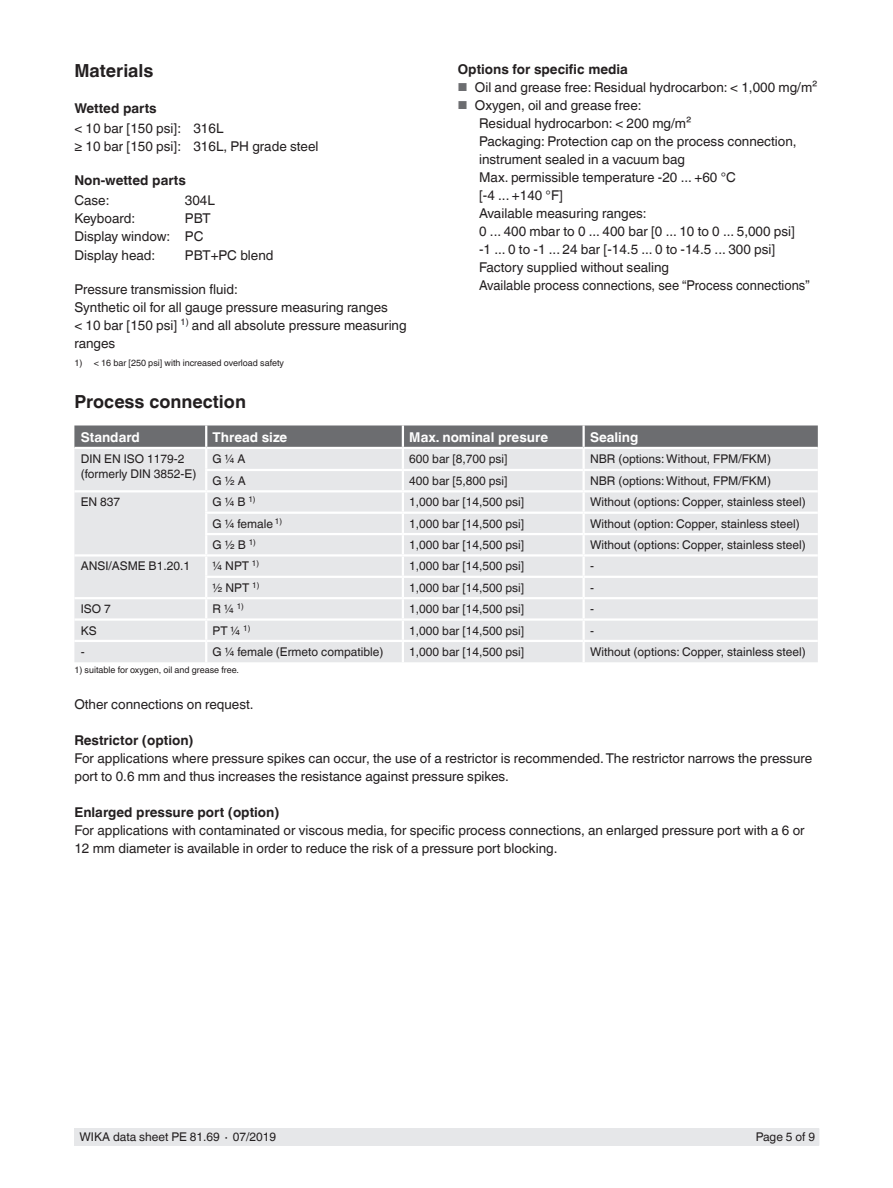
<style>
.page{position:relative;width:893px;height:1188px;background:#fff}
.page>*{position:absolute;margin:0;border:0;box-sizing:border-box;transform-origin:0 0}
.t1{font:700 18px "Helvetica World";color:#231f20}
.t2{font:13.5px/18px "Helvetica World";color:#231f20}
.t3{font:700 13.5px "Helvetica World";color:#231f20}
.t4{font:700 13.5px "Helvetica World";color:#fff}
.t5{font:12px/15px "Helvetica World";color:#231f20}
.t6{font:9px "Helvetica World";color:#231f20}
.s1{font-size:11.55px;color:#6c6d70}
</style>
<div class="page">
<div style="left:75px;top:1128px;width:744px;height:17px;background:#e6e7e9"></div>
<div style="left:74px;top:426px;width:744px;height:21px;background:#6c6d70"></div>
<div style="left:74px;top:449px;width:744px;height:213px;background:#e6e7e9"></div>
<hr style="left:205px;top:426px;width:2px;height:21px;background:#fff">
<hr style="left:402px;top:426px;width:2px;height:21px;background:#fff">
<hr style="left:582px;top:426px;width:3px;height:21px;background:#fff">
<hr style="left:205px;top:449px;width:2px;height:20px;background:#fff">
<hr style="left:402px;top:449px;width:2px;height:20px;background:#fff">
<hr style="left:582px;top:449px;width:3px;height:20px;background:#fff">
<hr style="left:205px;top:469px;width:198px;height:2px;background:#fff">
<svg style="left:205px;top:471px;width:2px;height:19px"></svg>
<hr style="left:403px;top:469px;width:181px;height:2px;background:#fff">
<svg style="left:402px;top:471px;width:2px;height:19px"></svg>
<hr style="left:584px;top:469px;width:234px;height:2px;background:#fff">
<hr style="left:582px;top:471px;width:3px;height:19px;background:#fff">
<hr style="left:206px;top:490px;width:197px;height:2px;background:#fff">
<hr style="left:584px;top:490px;width:234px;height:2px;background:#fff">
<hr style="left:403px;top:490px;width:181px;height:2px;background:#fff">
<hr style="left:402px;top:492px;width:2px;height:20px;background:#fff">
<hr style="left:582px;top:492px;width:3px;height:20px;background:#fff">
<hr style="left:205px;top:512px;width:198px;height:2px;background:#fff">
<hr style="left:403px;top:512px;width:181px;height:2px;background:#fff">
<hr style="left:584px;top:512px;width:234px;height:2px;background:#fff">
<hr style="left:582px;top:514px;width:3px;height:19px;background:#fff">
<hr style="left:205px;top:533px;width:198px;height:2px;background:#fff">
<hr style="left:403px;top:533px;width:181px;height:2px;background:#fff">
<hr style="left:584px;top:533px;width:234px;height:2px;background:#fff">
<hr style="left:582px;top:535px;width:3px;height:19px;background:#fff">
<hr style="left:206px;top:554px;width:197px;height:3px;background:#fff">
<hr style="left:403px;top:554px;width:181px;height:3px;background:#fff">
<hr style="left:584px;top:554px;width:234px;height:3px;background:#fff">
<hr style="left:582px;top:557px;width:3px;height:19px;background:#fff">
<hr style="left:205px;top:576px;width:198px;height:2px;background:#fff">
<hr style="left:403px;top:576px;width:181px;height:2px;background:#fff">
<hr style="left:584px;top:576px;width:234px;height:2px;background:#fff">
<hr style="left:582px;top:578px;width:3px;height:19px;background:#fff">
<hr style="left:206px;top:597px;width:197px;height:2px;background:#fff">
<hr style="left:403px;top:597px;width:181px;height:2px;background:#fff">
<hr style="left:584px;top:597px;width:234px;height:2px;background:#fff">
<hr style="left:582px;top:599px;width:3px;height:19px;background:#fff">
<hr style="left:74px;top:618px;width:132px;height:3px;background:#fff">
<hr style="left:206px;top:618px;width:197px;height:3px;background:#fff">
<hr style="left:403px;top:618px;width:181px;height:3px;background:#fff">
<svg style="left:402px;top:514px;width:2px;height:126px"></svg>
<hr style="left:584px;top:618px;width:234px;height:3px;background:#fff">
<hr style="left:582px;top:621px;width:3px;height:19px;background:#fff">
<hr style="left:74px;top:640px;width:132px;height:2px;background:#fff">
<hr style="left:206px;top:640px;width:197px;height:2px;background:#fff">
<hr style="left:205px;top:642px;width:2px;height:20px;background:#fff">
<hr style="left:403px;top:640px;width:181px;height:2px;background:#fff">
<hr style="left:402px;top:642px;width:2px;height:20px;background:#fff">
<hr style="left:584px;top:640px;width:234px;height:2px;background:#fff">
<hr style="left:582px;top:642px;width:3px;height:20px;background:#fff">
<hr style="left:74px;top:490px;width:132px;height:2px;background:#fff">
<hr style="left:205px;top:492px;width:2px;height:20px;background:#fff">
<hr style="left:74px;top:554px;width:132px;height:3px;background:#fff">
<svg style="left:205px;top:514px;width:2px;height:126px"></svg>
<hr style="left:74px;top:597px;width:132px;height:2px;background:#fff">
<h1 class="t1" style="left:74px;top:60px;width:81px">Materials</h1>
<p class="t3" style="left:74px;top:100px;width:84px">Wetted parts</p>
<p class="t2" style="left:74px;top:119px;width:246px">&lt; 10 bar [150 psi]: 316L<br>≥ 10 bar [150 psi]: 316L, PH grade steel</p>
<p class="t3" style="left:74px;top:173px;width:113px">Non-wetted parts</p>
<p class="t2" style="left:74px;top:191px;width:37px">Case:</p>
<p class="t2" style="left:185px;top:191px;width:32px">304L</p>
<p class="t2" style="left:74px;top:210px;width:62px">Keyboard:</p>
<p class="t2" style="left:74px;top:209px;width:138px;text-indent:111px">PBT<br>Display window: PC<br>Display head:</p>
<p class="t2" style="left:185px;top:246px;width:90px">PBT+PC blend</p>
<p class="t2" style="left:74px;top:280px;width:334px">Pressure transmission fluid:<br>Synthetic oil for all gauge pressure measuring ranges<br>&lt; 10 bar [150 psi] <sup>1)</sup> and all absolute pressure measuring ranges</p>
<p class="t6" style="left:74px;top:357px;width:211px">1) &lt; 16 bar [250 psi] with increased overload safety</p>
<p class="t3" style="left:458px;top:62px;width:172px">Options for specific media</p>
<p class="t2" style="left:458px;top:79px;width:361px"><span class="s1">■</span> Oil and grease free: Residual hydrocarbon: &lt; 1,000 mg/m²</p>
<p class="t2" style="left:479px;top:97px;width:332px;text-indent:-21px"><span class="s1">■</span> Oxygen, oil and grease free:<br>Residual hydrocarbon: &lt; 200 mg/m²<br>Packaging: Protection cap on the process connection, instrument sealed in a vacuum bag<br>Max. permissible temperature -20 ... +60 °C<br>[-4 ... +140 °F]<br>Available measuring ranges:<br>0 ... 400 mbar to 0 ... 400 bar [0 ... 10 to 0 ... 5,000 psi] -1 ... 0 to -1 ... 24 bar [-14.5 ... 0 to -14.5 ... 300 psi] Factory supplied without sealing<br>Available process connections, see “Process connections”</p>
<h1 class="t1" style="left:74px;top:391px;width:173px">Process connection</h1>
<p class="t4" style="left:81px;top:429px;width:61px">Standard</p>
<p class="t4" style="left:213px;top:429px;width:76px">Thread size</p>
<p class="t4" style="left:409px;top:429px;width:140px">Max. nominal presure</p>
<p class="t4" style="left:590px;top:429px;width:50px">Sealing</p>
<p class="t5" style="left:81px;top:451px;width:117px">DIN EN ISO 1179-2 (formerly DIN 3852-E)</p>
<p class="t5" style="left:213px;top:451px;width:34px">G ¼ A</p>
<p class="t5" style="left:409px;top:451px;width:100px">600 bar [8,700 psi]</p>
<p class="t5" style="left:590px;top:451px;width:183px">NBR (options: Without, FPM/FKM)</p>
<p class="t5" style="left:213px;top:473px;width:35px">G ½ A</p>
<p class="t5" style="left:409px;top:473px;width:100px">400 bar [5,800 psi]</p>
<p class="t5" style="left:590px;top:473px;width:183px">NBR (options: Without, FPM/FKM)</p>
<p class="t5" style="left:81px;top:495px;width:41px">EN 837</p>
<p class="t5" style="left:213px;top:495px;width:44px">G ¼ B <sup>1)</sup></p>
<p class="t5" style="left:409px;top:495px;width:116px">1,000 bar [14,500 psi]</p>
<p class="t5" style="left:590px;top:495px;width:217px">Without (options: Copper, stainless steel)</p>
<p class="t5" style="left:213px;top:516px;width:71px">G ¼ female <sup>1)</sup></p>
<p class="t5" style="left:409px;top:516px;width:116px">1,000 bar [14,500 psi]</p>
<p class="t5" style="left:590px;top:516px;width:211px">Without (option: Copper, stainless steel)</p>
<p class="t5" style="left:213px;top:537px;width:45px">G ½ B <sup>1)</sup></p>
<p class="t5" style="left:409px;top:537px;width:116px">1,000 bar [14,500 psi]</p>
<p class="t5" style="left:590px;top:537px;width:217px">Without (options: Copper, stainless steel)</p>
<p class="t5" style="left:81px;top:559px;width:111px">ANSI/ASME B1.20.1</p>
<p class="t5" style="left:213px;top:559px;width:48px">¼ NPT <sup>1)</sup></p>
<p class="t5" style="left:409px;top:559px;width:116px">1,000 bar [14,500 psi]</p>
<p class="t5" style="left:590px;top:559px;width:5px">-</p>
<p class="t5" style="left:213px;top:580px;width:48px">½ NPT <sup>1)</sup></p>
<p class="t5" style="left:409px;top:580px;width:116px">1,000 bar [14,500 psi]</p>
<p class="t5" style="left:590px;top:580px;width:5px">-</p>
<p class="t5" style="left:81px;top:602px;width:31px">ISO 7</p>
<p class="t5" style="left:213px;top:602px;width:33px">R ¼ <sup>1)</sup></p>
<p class="t5" style="left:409px;top:602px;width:116px">1,000 bar [14,500 psi]</p>
<p class="t5" style="left:590px;top:602px;width:5px">-</p>
<p class="t5" style="left:81px;top:623px;width:17px">KS</p>
<p class="t5" style="left:213px;top:623px;width:39px">PT ¼ <sup>1)</sup></p>
<p class="t5" style="left:409px;top:623px;width:116px">1,000 bar [14,500 psi]</p>
<p class="t5" style="left:590px;top:623px;width:5px">-</p>
<p class="t5" style="left:81px;top:644px;width:5px">-</p>
<p class="t5" style="left:213px;top:644px;width:172px">G ¼ female (Ermeto compatible)</p>
<p class="t5" style="left:409px;top:644px;width:116px">1,000 bar [14,500 psi]</p>
<p class="t5" style="left:590px;top:644px;width:217px">Without (options: Copper, stainless steel)</p>
<p class="t6" style="left:74px;top:664px;width:166px">1) suitable for oxygen, oil and grease free.</p>
<p class="t2" style="left:74px;top:695px;width:181px">Other connections on request.</p>
<p class="t3" style="left:74px;top:732px;width:121px">Restrictor (option)</p>
<p class="t2" style="left:74px;top:749px;width:739px">For applications where pressure spikes can occur, the use of a restrictor is recommended. The restrictor narrows the pressure port to 0.6 mm and thus increases the resistance against pressure spikes.</p>
<p class="t3" style="left:74px;top:804px;width:207px">Enlarged pressure port (option)</p>
<p class="t2" style="left:74px;top:821px;width:732px">For applications with contaminated or viscous media, for specific process connections, an enlarged pressure port with a 6 or<br>12 mm diameter is available in order to reduce the risk of a pressure port blocking.</p>
<p class="t5" style="left:80px;top:1130px;width:198px">WIKA data sheet PE 81.69 ∙ 07/2019</p>
<p class="t5" style="left:756px;top:1130px;width:61px">Page 5 of 9</p>
</div>
